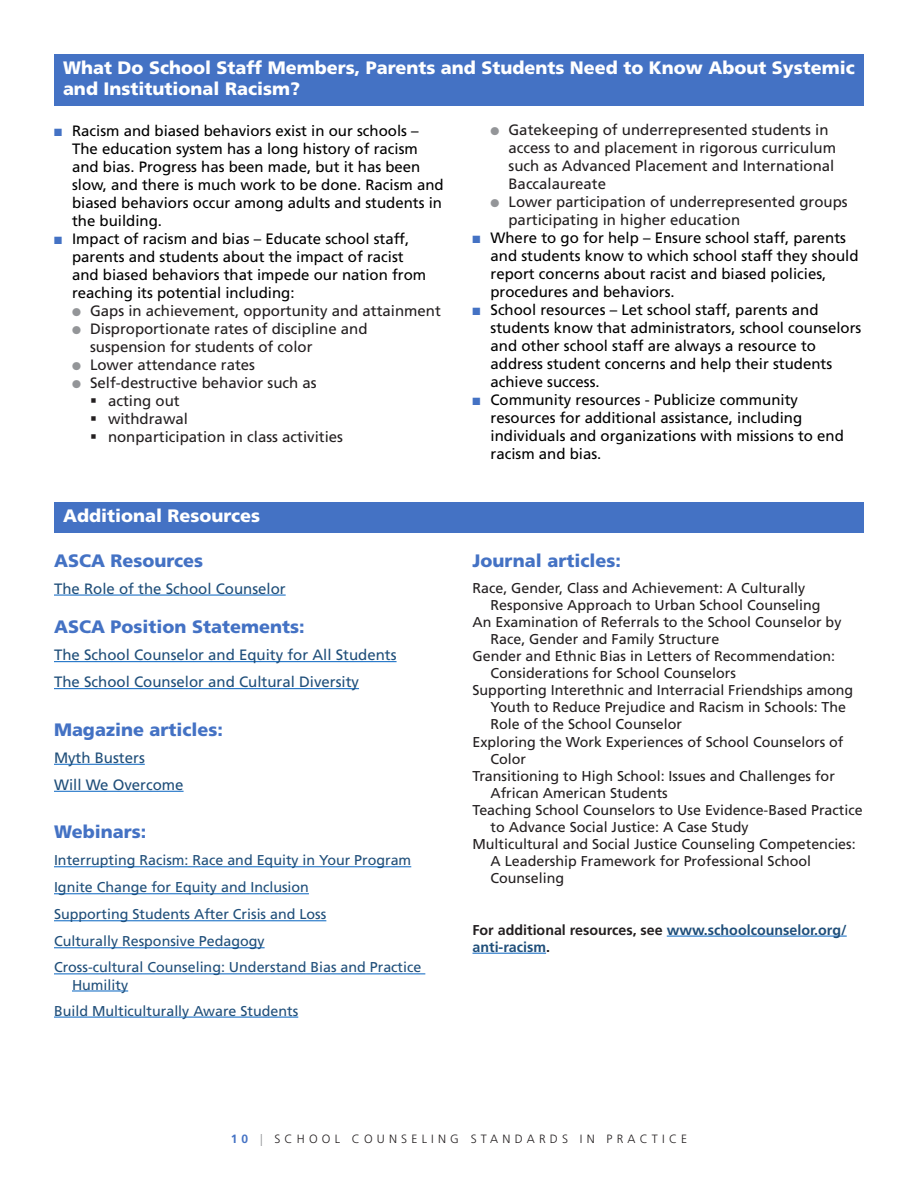
<style>
.page{position:relative;width:918px;height:1188px;background:#fff}
.page>*{position:absolute;margin:0;border:0;box-sizing:border-box;transform-origin:0 0}
.Blue_Box_Head{font:900 18px/21px "Frutiger";color:#fff}
.Subhead{font:900 18px "Frutiger";color:#4472c4}
.t1{font:15px/18px "Frutiger";color:#000}
.List_Paragraph{font:15px/18px "Frutiger";color:#231f20}
.t2{font:15px "Frutiger";color:#1f4e79}
.t3{font:14.25px/17.1px "Frutiger";color:#231f20}
.t4{font:14.25px/17.1px "Frutiger";color:#1f4e79}
.t5{font:700 14.25px/17.1px "Frutiger";color:#1f4e79}
.t6{font:300 12px "Frutiger";letter-spacing:.35em;color:#231f20}
.s1{color:#4472c4}
.s2{color:#939598}
.s3{color:#231f20}
.s4{font-weight:700;color:#4472c4}
</style>
<div class="page">
<div style="left:54px;top:54px;width:810px;height:52px;background:#4472c4"></div>
<div style="left:54px;top:502px;width:810px;height:31px;background:#4472c4"></div>
<hr style="left:54px;top:595px;width:232px;height:1px;background:#0563c1">
<hr style="left:54px;top:661px;width:343px;height:1px;background:#0563c1">
<hr style="left:54px;top:688px;width:305px;height:1px;background:#0563c1">
<hr style="left:54px;top:764px;width:91px;height:1px;background:#0563c1">
<hr style="left:54px;top:791px;width:130px;height:1px;background:#0563c1">
<hr style="left:54px;top:866px;width:357px;height:1px;background:#0563c1">
<hr style="left:54px;top:893px;width:255px;height:1px;background:#0563c1">
<hr style="left:54px;top:920px;width:272px;height:1px;background:#0563c1">
<hr style="left:54px;top:947px;width:211px;height:1px;background:#0563c1">
<hr style="left:54px;top:974px;width:371px;height:1px;background:#0563c1">
<hr style="left:72px;top:991px;width:56px;height:1px;background:#0563c1">
<hr style="left:54px;top:1017px;width:244px;height:1px;background:#0563c1">
<hr style="left:667px;top:936px;width:180px;height:1px;background:#0563c1">
<hr style="left:472px;top:953px;width:74px;height:1px;background:#0563c1">
<p class="Blue_Box_Head" style="left:63px;top:57px;width:793px">What Do School Staff Members, Parents and Students Need to Know About Systemic and Institutional Racism?</p>
<p class="t1" style="left:72px;top:122px;width:373px;text-indent:-18px"><span class="s1">■</span> Racism and biased behaviors exist in our schools – The education system has a long history of racism and bias. Progress has been made, but it has been slow, and there is much work to be done. Racism and biased behaviors occur among adults and students in the building.</p>
<p class="t1" style="left:72px;top:230px;width:356px;text-indent:-18px"><span class="s1">■</span> Impact of racism and bias – Educate school staff, parents and students about the impact of racist and biased behaviors that impede our nation from reaching its potential including:</p>
<p class="List_Paragraph" style="left:72px;top:302px;width:370px"><span class="s2">●</span> Gaps in achievement, opportunity and attainment</p>
<p class="List_Paragraph" style="left:90px;top:320px;width:279px;text-indent:-18px"><span class="s2">●</span> Disproportionate rates of discipline and suspension for students of color</p>
<p class="List_Paragraph" style="left:72px;top:356px;width:185px"><span class="s2">●</span> Lower attendance rates</p>
<p class="List_Paragraph" style="left:72px;top:374px;width:246px"><span class="s2">●</span> Self-destructive behavior such as</p>
<p class="List_Paragraph" style="left:90px;top:392px;width:91px">▪ acting out</p>
<p class="List_Paragraph" style="left:90px;top:410px;width:100px">▪ withdrawal</p>
<p class="List_Paragraph" style="left:90px;top:428px;width:255px">▪ nonparticipation in class activities</p>
<p class="List_Paragraph" style="left:508px;top:121px;width:329px;text-indent:-18px"><span class="s2">●</span> Gatekeeping of underrepresented students in access to and placement in rigorous curriculum such as Advanced Placement and International Baccalaureate</p>
<p class="List_Paragraph" style="left:508px;top:193px;width:341px;text-indent:-18px"><span class="s2">●</span> Lower participation of underrepresented groups participating in higher education</p>
<p class="t1" style="left:490px;top:229px;width:370px;text-indent:-18px"><span class="s1">■</span> Where to go for help – Ensure school staff, parents and students know to which school staff they should report concerns about racist and biased policies, procedures and behaviors.</p>
<p class="t1" style="left:490px;top:301px;width:372px;text-indent:-18px"><span class="s1">■</span> School resources – Let school staff, parents and students know that administrators, school counselors and other school staff are always a resource to address student concerns and help their students achieve success.</p>
<p class="t1" style="left:490px;top:391px;width:355px;text-indent:-18px"><span class="s1">■</span> Community resources - Publicize community resources for additional assistance, including individuals and organizations with missions to end racism and bias.</p>
<p class="Blue_Box_Head" style="left:63px;top:506px;width:199px">Additional Resources</p>
<p class="Subhead" style="left:54px;top:549px;width:151px">ASCA Resources</p>
<p class="t2" style="left:54px;top:580px;width:233px">The Role of the School Counselor</p>
<p class="Subhead" style="left:54px;top:616px;width:252px">ASCA Position Statements:</p>
<p class="t2" style="left:54px;top:646px;width:344px">The School Counselor and Equity for All Students</p>
<p class="t2" style="left:54px;top:673px;width:307px">The School Counselor and Cultural Diversity</p>
<p class="Subhead" style="left:54px;top:719px;width:171px">Magazine articles:</p>
<p class="t2" style="left:54px;top:749px;width:92px">Myth Busters</p>
<p class="t2" style="left:54px;top:776px;width:131px">Will We Overcome</p>
<p class="Subhead" style="left:54px;top:821px;width:94px">Webinars:</p>
<p class="t4" style="left:54px;top:852px;width:359px">Interrupting Racism: Race and Equity in Your Program</p>
<p class="t4" style="left:54px;top:879px;width:256px">Ignite Change for Equity and Inclusion</p>
<p class="t4" style="left:54px;top:906px;width:274px">Supporting Students After Crisis and Loss</p>
<p class="t4" style="left:54px;top:933px;width:212px">Culturally Responsive Pedagogy</p>
<p class="t4" style="left:72px;top:959px;width:351px;text-indent:-18px">Cross-cultural Counseling: Understand Bias and Practice<br>Humility</p>
<p class="t4" style="left:54px;top:1002px;width:246px">Build Multiculturally Aware Students</p>
<p class="Subhead" style="left:472px;top:549px;width:150px">Journal articles:</p>
<p class="t3" style="left:490px;top:579px;width:332px;text-indent:-18px">Race, Gender, Class and Achievement: A Culturally<br>Responsive Approach to Urban School Counseling</p>
<p class="t3" style="left:490px;top:613px;width:352px;text-indent:-18px">An Examination of Referrals to the School Counselor by<br>Race, Gender and Family Structure</p>
<p class="t3" style="left:490px;top:648px;width:346px;text-indent:-18px">Gender and Ethnic Bias in Letters of Recommendation:<br>Considerations for School Counselors</p>
<p class="t3" style="left:490px;top:682px;width:364px;text-indent:-18px">Supporting Interethnic and Interracial Friendships among<br>Youth to Reduce Prejudice and Racism in Schools: The<br>Role of the School Counselor</p>
<p class="t3" style="left:490px;top:733px;width:354px;text-indent:-18px">Exploring the Work Experiences of School Counselors of<br>Color</p>
<p class="t3" style="left:490px;top:767px;width:346px;text-indent:-18px">Transitioning to High School: Issues and Challenges for<br>African American Students</p>
<p class="t3" style="left:490px;top:802px;width:374px;text-indent:-18px">Teaching School Counselors to Use Evidence-Based Practice to Advance Social Justice: A Case Study</p>
<p class="t3" style="left:490px;top:836px;width:367px;text-indent:-18px">Multicultural and Social Justice Counseling Competencies:<br>A Leadership Framework for Professional School<br>Counseling</p>
<p class="t5" style="left:472px;top:921px;width:376px"><span class="s3">For additional resources, see</span> www.schoolcounselor.org/ anti-racism<span class="s3">.</span></p>
<p class="t6" style="left:231px;top:1132px;width:458px"><span class="s4">10</span> <span class="s2">|</span> SCHOOL COUNSELING STANDARDS IN PRACTICE</p>
</div>
